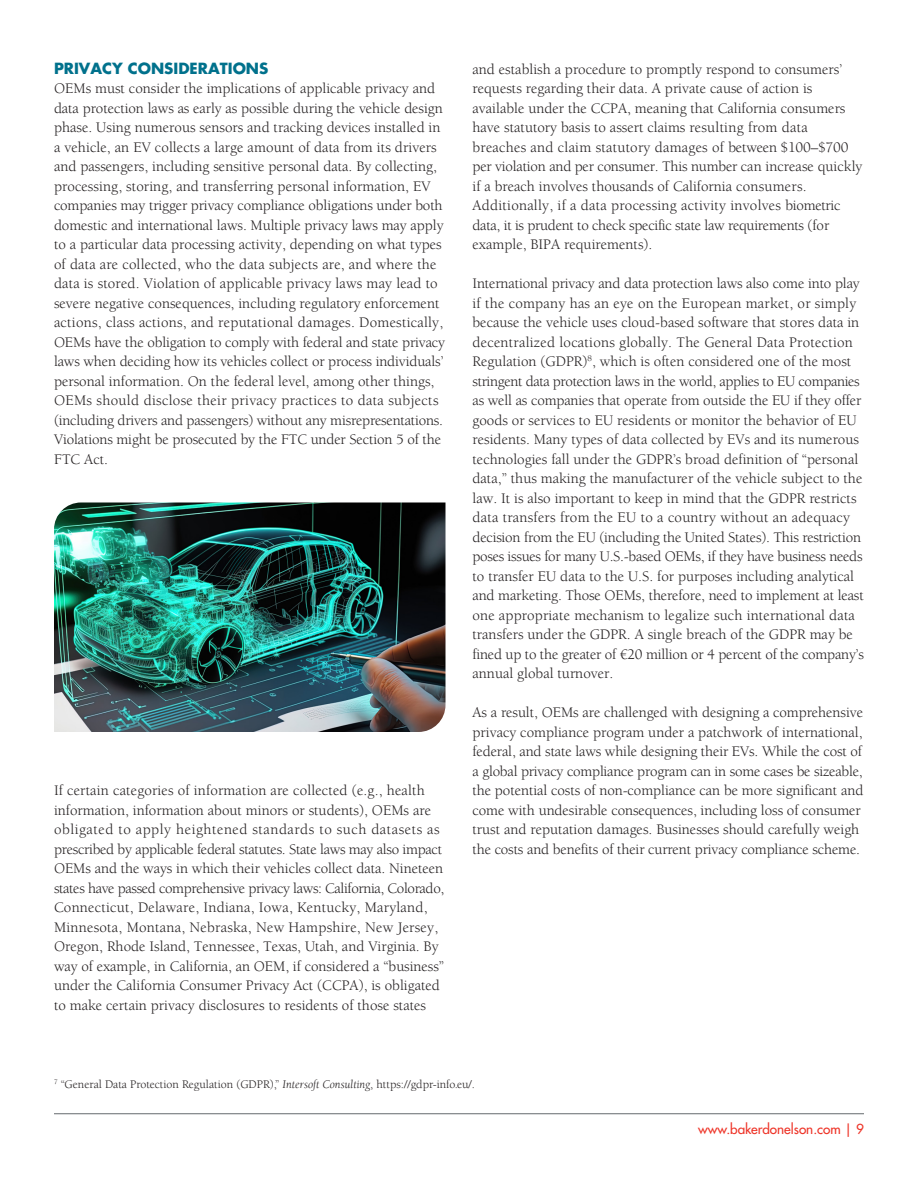
<style>
.page{position:relative;width:918px;height:1188px;background:#fff}
.page>*{position:absolute;margin:0;border:0;box-sizing:border-box;transform-origin:0 0}
.t1{font:15px/19.5px "Berkeley Pro";color:#231f20}
.t2{font:700 15px "Futura LT Pro";color:#00718c}
.t3{font:500 13.5px "Futura LT Pro";color:#ee3529}
.t4{font:12px "Berkeley Pro";color:#231f20}
.s1{font-style:italic}
</style>
<div class="page">
<hr style="left:54px;top:1113px;width:810px;height:1px;background:#64696d">
<img style="left:54px;top:502px;width:392px;height:230px">
<p class="t2" style="left:54px;top:56px;width:216px">PRIVACY CONSIDERATIONS</p>
<p class="t1" style="left:54px;top:79px;width:393px">OEMs must consider the implications of applicable privacy and data protection laws as early as possible during the vehicle design phase. Using numerous sensors and tracking devices installed in a vehicle, an EV collects a large amount of data from its drivers and passengers, including sensitive personal data. By collecting, processing, storing, and transferring personal information, EV companies may trigger privacy compliance obligations under both domestic and international laws. Multiple privacy laws may apply to a particular data processing activity, depending on what types of data are collected, who the data subjects are, and where the data is stored. Violation of applicable privacy laws may lead to severe negative consequences, including regulatory enforcement actions, class actions, and reputational damages. Domestically, OEMs have the obligation to comply with federal and state privacy laws when deciding how its vehicles collect or process individuals’ personal information. On the federal level, among other things, OEMs should disclose their privacy practices to data subjects (including drivers and passengers) without any misrepresentations.<br>Violations might be prosecuted by the FTC under Section 5 of the FTC Act.</p>
<p class="t1" style="left:54px;top:781px;width:392px">If certain categories of information are collected (e.g., health information, information about minors or students), OEMs are obligated to apply heightened standards to such datasets as prescribed by applicable federal statutes. State laws may also impact OEMs and the ways in which their vehicles collect data. Nineteen states have passed comprehensive privacy laws: California, Colorado, Connecticut, Delaware, Indiana, Iowa, Kentucky, Maryland, Minnesota, Montana, Nebraska, New Hampshire, New Jersey, Oregon, Rhode Island, Tennessee, Texas, Utah, and Virginia. By way of example, in California, an OEM, if considered a “business” under the California Consumer Privacy Act (CCPA), is obligated to make certain privacy disclosures to residents of those states</p>
<p class="t1" style="left:473px;top:59px;width:392px">and establish a procedure to promptly respond to consumers’ requests regarding their data. A private cause of action is available under the CCPA, meaning that California consumers have statutory basis to assert claims resulting from data breaches and claim statutory damages of between $100–$700 per violation and per consumer. This number can increase quickly if a breach involves thousands of California consumers.<br>Additionally, if a data processing activity involves biometric data, it is prudent to check specific state law requirements (for example, BIPA requirements).</p>
<p class="t1" style="left:473px;top:274px;width:393px">International privacy and data protection laws also come into play if the company has an eye on the European market, or simply because the vehicle uses cloud-based software that stores data in decentralized locations globally. The General Data Protection Regulation (GDPR)<sup>8</sup>, which is often considered one of the most stringent data protection laws in the world, applies to EU companies as well as companies that operate from outside the EU if they offer goods or services to EU residents or monitor the behavior of EU residents. Many types of data collected by EVs and its numerous technologies fall under the GDPR’s broad definition of “personal data,” thus making the manufacturer of the vehicle subject to the law. It is also important to keep in mind that the GDPR restricts data transfers from the EU to a country without an adequacy decision from the EU (including the United States). This restriction poses issues for many U.S.-based OEMs, if they have business needs to transfer EU data to the U.S. for purposes including analytical and marketing. Those OEMs, therefore, need to implement at least one appropriate mechanism to legalize such international data transfers under the GDPR. A single breach of the GDPR may be fined up to the greater of €20 million or 4 percent of the company’s annual global turnover.</p>
<p class="t1" style="left:473px;top:703px;width:392px">As a result, OEMs are challenged with designing a comprehensive privacy compliance program under a patchwork of international, federal, and state laws while designing their EVs. While the cost of a global privacy compliance program can in some cases be sizeable, the potential costs of non-compliance can be more significant and come with undesirable consequences, including loss of consumer trust and reputation damages. Businesses should carefully weigh the costs and benefits of their current privacy compliance scheme.</p>
<p class="t4" style="left:54px;top:1077px;width:423px"><sup>7</sup> “General Data Protection Regulation (GDPR),” <span class="s1">Intersoft Consulting</span>, https://gdpr-info.eu/.</p>
<p class="t3" style="left:698px;top:1119px;width:167px">www.bakerdonelson.com | 9</p>
</div>
